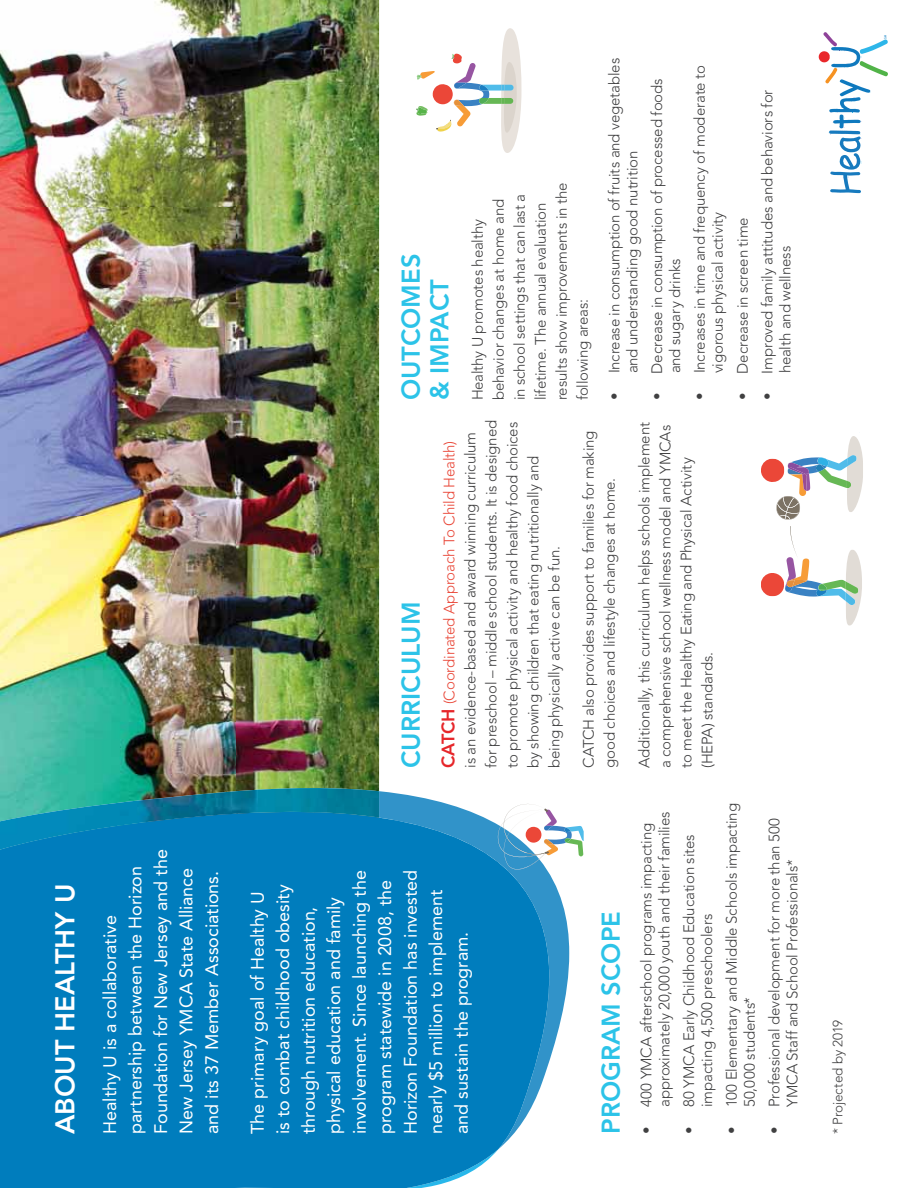
<style>
.page{position:relative;width:918px;height:1188px;background:#fff}
.page>*{position:absolute;margin:0;border:0;box-sizing:border-box;transform-origin:0 0}
.t1{font:800 27px "Avenir";color:#fff}
.t2{font:800 25.5px/28.5px "Avenir";color:#2cc3e8}
.t3{font:18px/25.5px "Avenir";color:#fff}
.t4{font:300 15px/21px "Avenir";letter-spacing:-.01em;color:#404041}
.t5{font:300 13.5px "Avenir";letter-spacing:-.015em;color:#404041}
.t6{font:5.7px "Geneva";color:#0079c1}
.s1{font-weight:800;font-size:18px;color:#e6262a}
.s2{color:#e94637}
</style>
<div class="page">
<img style="left:0;top:0;width:379px;height:782px">
<svg style="left:0;top:782px;width:570px;height:406px;fill:#007dbd"></svg>
<svg style="left:416px;top:28px;width:105px;height:125px"></svg>
<svg style="left:761px;top:436px;width:102px;height:84px"></svg>
<svg style="left:761px;top:526px;width:101px;height:100px"></svg>
<svg style="left:498px;top:804px;width:86px;height:65px"></svg>
<svg style="left:819px;top:32px;width:69px;height:161px"></svg>
<h1 class="t1" style="left:54px;top:1134px;width:251px;rotate:-90deg">ABOUT HEALTHY U</h1>
<p class="t3" style="left:99px;top:1134px;width:286px;rotate:-90deg">Healthy U is a collaborative partnership between the Horizon<br>Foundation for New Jersey and the<br>New Jersey YMCA State Alliance and its 37 Member Associations.</p>
<h2 class="t2" style="left:399px;top:400px;width:148px;rotate:-90deg">OUTCOMES &amp; IMPACT</h2>
<p class="t4" style="left:468px;top:400px;width:219px;rotate:-90deg">Healthy U promotes healthy behavior changes at home and<br>in school settings that can last a lifetime. The annual evaluation results show improvements in the following areas:</p>
<p class="t4" style="left:606px;top:373px;width:317px;line-height:18px;text-indent:-27px;rotate:-90deg">• Increase in consumption of fruits and vegetables and understanding good nutrition</p>
<p class="t4" style="left:649px;top:373px;width:297px;line-height:18px;text-indent:-27px;rotate:-90deg">• Decrease in consumption of processed foods and sugary drinks</p>
<p class="t4" style="left:692px;top:373px;width:310px;line-height:18px;text-indent:-27px;rotate:-90deg">• Increases in time and frequency of moderate to vigorous physical activity</p>
<h2 class="t2" style="left:399px;top:768px;width:168px;rotate:-90deg">CURRICULUM</h2>
<p class="t4" style="left:440px;top:768px;width:349px;rotate:-90deg"><span class="s1">CATCH</span> <span class="s2">(Coordinated Approach To Child Health)<br></span>is an evidence-based and award winning curriculum for preschool – middle school students. It is designed to promote physical activity and healthy food choices by showing children that eating nutritionally and being physically active can be fun.</p>
<p class="t4" style="left:579px;top:768px;width:339px;rotate:-90deg">CATCH also provides support to families for making good choices and lifestyle changes at home.</p>
<p class="t4" style="left:635px;top:768px;width:347px;rotate:-90deg">Additionally, this curriculum helps schools implement a comprehensive school wellness model and YMCAs to meet the Healthy Eating and Physical Activity (HEPA) standards.</p>
<p class="t4" style="left:733px;top:400px;width:185px;rotate:-90deg">• Decrease in screen time</p>
<p class="t4" style="left:759px;top:373px;width:285px;line-height:18px;text-indent:-27px;rotate:-90deg">• Improved family attitudes and behaviors for health and wellness</p>
<p class="t3" style="left:246px;top:1134px;width:266px;rotate:-90deg">The primary goal of Healthy U<br>is to combat childhood obesity through nutrition education, physical education and family involvement. Since launching the program statewide in 2008, the<br>Horizon Foundation has invested nearly $5 million to implement and sustain the program.</p>
<h2 class="t2" style="left:599px;top:1134px;width:224px;rotate:-90deg">PROGRAM SCOPE</h2>
<p class="t4" style="left:638px;top:1107px;width:297px;line-height:18px;text-indent:-27px;rotate:-90deg">• 400 YMCA afterschool programs impacting approximately 20,000 youth and their families</p>
<p class="t4" style="left:681px;top:1107px;width:274px;line-height:18px;text-indent:-27px;rotate:-90deg">• 80 YMCA Early Childhood Education sites impacting 4,500 preschoolers</p>
<p class="t4" style="left:724px;top:1107px;width:305px;line-height:18px;text-indent:-27px;rotate:-90deg">• 100 Elementary and Middle Schools impacting<br>50,000 students*</p>
<p class="t4" style="left:767px;top:1107px;width:290px;line-height:18px;text-indent:-27px;rotate:-90deg">• Professional development for more than 500<br>YMCA Staff and School Professionals*</p>
<p class="t5" style="left:832px;top:1134px;width:116px;rotate:-90deg">* Projected by 2019</p>
<p class="t6" style="left:883px;top:39px;width:6px;rotate:-90deg">℠</p>
</div>
